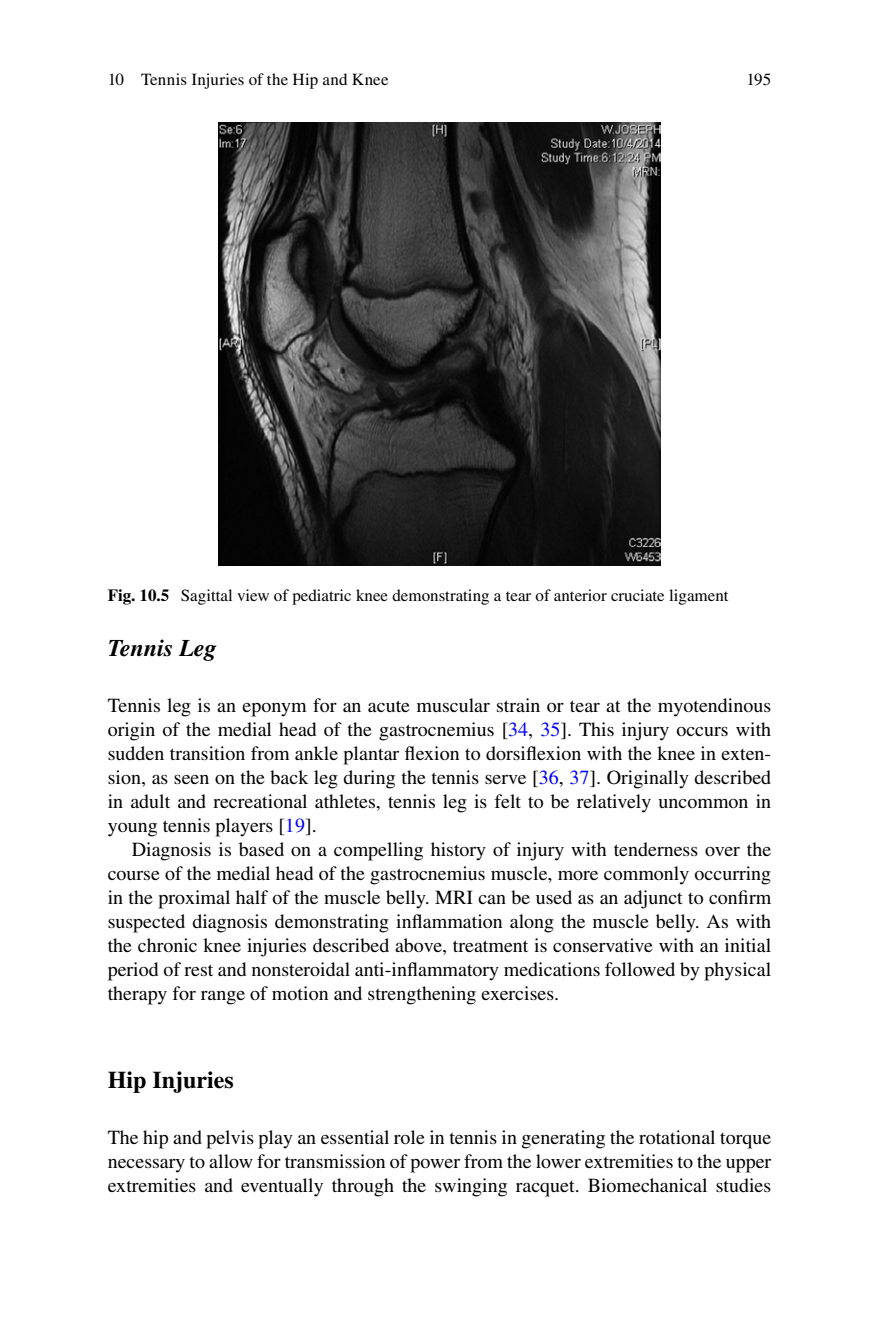
<style>
.page{position:relative;width:879px;height:1333px;background:#fff}
.page>*{position:absolute;margin:0;border:0;box-sizing:border-box;transform-origin:0 0}
.t1{font:700 24px "Ynpkhr Times";color:#000}
.t2{font:italic 700 24px "Swtphd Times";color:#000}
.t3{font:20px/24px "Rybctc Times";color:#000;text-align:justify}
.t4{font:17px "Rybctc Times";color:#000}
.s1{font-family:"Ynpkhr Times";font-weight:700}
.s2{color:#0000fa}
</style>
<div class="page">
<img style="left:218px;top:122px;width:442px;height:444px">
<p class="t4" style="left:108px;top:73px;width:282px">10 Tennis Injuries of the Hip and Knee</p>
<p class="t4" style="left:746px;top:73px;width:26px">195</p>
<p class="t4" style="left:108px;top:589px;width:622px"><span class="s1">Fig. 10.5</span> Sagittal view of pediatric knee demonstrating a tear of anterior cruciate ligament</p>
<p class="t2" style="left:108px;top:639px;width:111px">Tennis Leg</p>
<p class="t3" style="left:108px;top:695px;width:665px">Tennis leg is an eponym for an acute muscular strain or tear at the myotendinous origin of the medial head of the gastrocnemius [ <span class="s2">34</span> , <span class="s2">35</span> ]. This injury occurs with sudden transition from ankle plantar flexion to dorsiflexion with the knee in exten&shy;sion, as seen on the back leg during the tennis serve [ <span class="s2">36</span> , <span class="s2">37</span> ]. Originally described in adult and recreational athletes, tennis leg is felt to be relatively uncommon in young tennis players [ <span class="s2">19</span> ].</p>
<p class="t3" style="left:108px;top:839px;width:665px;text-indent:24px">Diagnosis is based on a compelling history of injury with tenderness over the course of the medial head of the gastrocnemius muscle, more commonly occurring in the proximal half of the muscle belly. MRI can be used as an adjunct to confirm suspected diagnosis demonstrating inflammation along the muscle belly. As with the chronic knee injuries described above, treatment is conservative with an initial period of rest and nonsteroidal anti-inflammatory medications followed by physical therapy for range of motion and strengthening exercises.</p>
<p class="t1" style="left:108px;top:1071px;width:128px">Hip Injuries</p>
<p class="t3" style="left:108px;top:1127px;width:665px">The hip and pelvis play an essential role in tennis in generating the rotational torque necessary to allow for transmission of power from the lower extremities to the upper extremities and eventually through the swinging racquet. Biomechanical studies</p>
</div>
